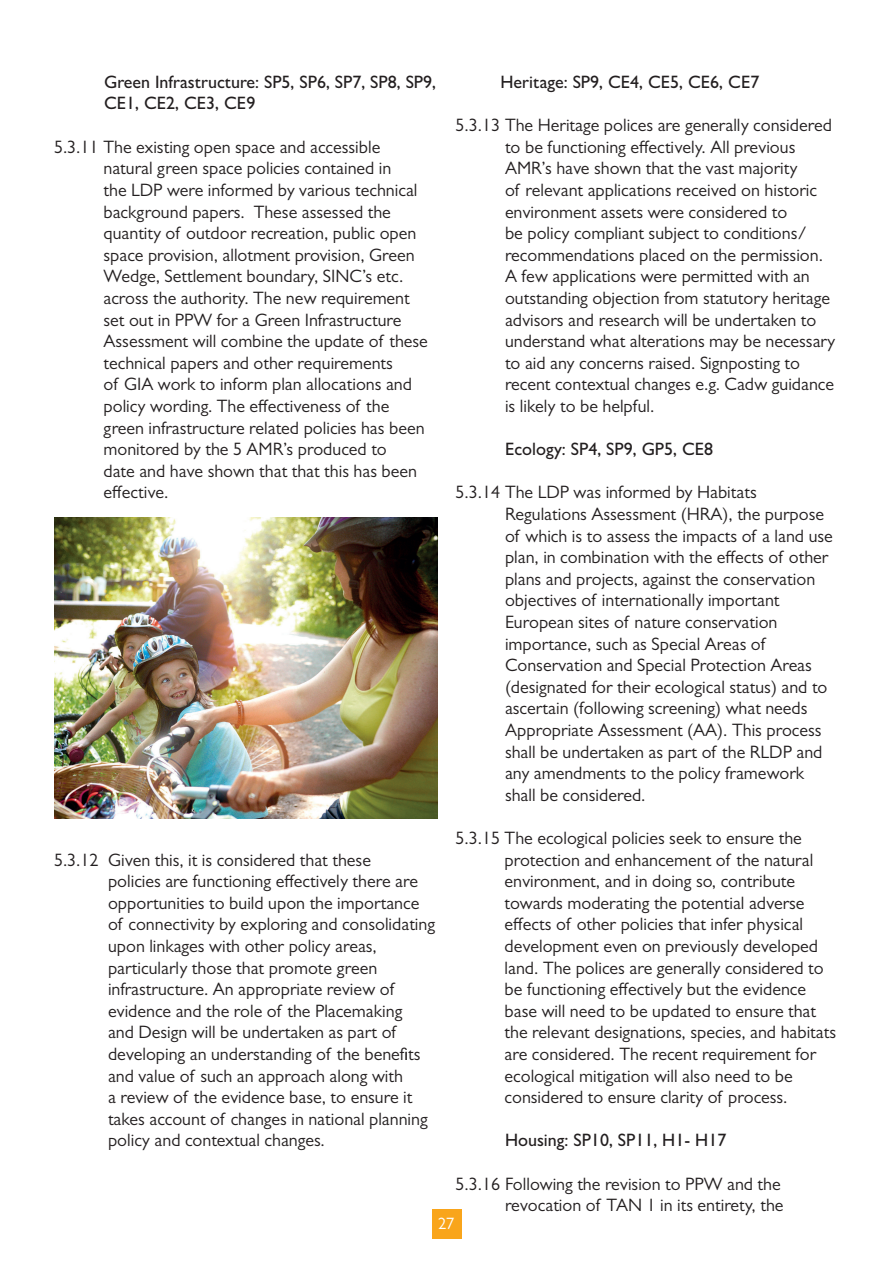
<style>
.page{position:relative;width:893px;height:1263px;background:#fff}
.page>*{position:absolute;margin:0;border:0;box-sizing:border-box;transform-origin:0 0}
.Body_text{font:18px/21.6px "Gill Sans MT Pro";color:#231f20}
.Body_text-2{font:500 18px/21.6px "Gill Sans MT Pro";color:#231f20}
.t1{font:16.5px "Gill Sans MT Pro";color:#fff}
</style>
<div class="page">
<img style="left:54px;top:518px;width:383px;height:301px">
<div style="left:432px;top:1209px;width:29px;height:30px;background:#f9a51b"></div>
<p class="Body_text-2" style="left:104px;top:71px;width:334px">Green Infrastructure: SP5, SP6, SP7, SP8, SP9,<br>CE1, CE2, CE3, CE9</p>
<p class="Body_text" style="left:104px;top:136px;width:326px;text-indent:-50px">5.3.11 The existing open space and accessible natural green space policies contained in<br>the LDP were informed by various technical background papers. These assessed the quantity of outdoor recreation, public open space provision, allotment provision, Green Wedge, Settlement boundary, SINC’s etc. across the authority. The new requirement set out in PPW for a Green Infrastructure Assessment will combine the update of these technical papers and other requirements<br>of GIA work to inform plan allocations and policy wording. The effectiveness of the green infrastructure related policies has been monitored by the 5 AMR’s produced to<br>date and have shown that that this has been effective.</p>
<p class="Body_text" style="left:108px;top:848px;width:329px;text-indent:-54px">5.3.12 Given this, it is considered that these<br>policies are functioning effectively there are opportunities to build upon the importance of connectivity by exploring and consolidating upon linkages with other policy areas, particularly those that promote green infrastructure. An appropriate review of evidence and the role of the Placemaking<br>and Design will be undertaken as part of developing an understanding of the benefits and value of such an approach along with<br>a review of the evidence base, to ensure it takes account of changes in national planning policy and contextual changes.</p>
<p class="Body_text-2" style="left:500px;top:71px;width:260px">Heritage: SP9, CE4, CE5, CE6, CE7</p>
<p class="Body_text" style="left:505px;top:114px;width:332px;text-indent:-50px">5.3.13 The Heritage polices are generally considered to be functioning effectively. All previous AMR’s have shown that the vast majority<br>of relevant applications received on historic environment assets were considered to<br>be policy compliant subject to conditions/ recommendations placed on the permission.<br>A few applications were permitted with an outstanding objection from statutory heritage advisors and research will be undertaken to understand what alterations may be necessary to aid any concerns raised. Signposting to recent contextual changes e.g. Cadw guidance is likely to be helpful.</p>
<p class="Body_text-2" style="left:505px;top:438px;width:210px">Ecology: SP4, SP9, GP5, CE8</p>
<p class="Body_text" style="left:505px;top:481px;width:329px;text-indent:-50px">5.3.14 The LDP was informed by Habitats Regulations Assessment (HRA), the purpose of which is to assess the impacts of a land use plan, in combination with the effects of other plans and projects, against the conservation objectives of internationally important European sites of nature conservation importance, such as Special Areas of Conservation and Special Protection Areas (designated for their ecological status) and to ascertain (following screening) what needs Appropriate Assessment (AA). This process shall be undertaken as part of the RLDP and any amendments to the policy framework shall be considered.</p>
<p class="Body_text" style="left:505px;top:827px;width:333px;text-indent:-49px">5.3.15 The ecological policies seek to ensure the protection and enhancement of the natural environment, and in doing so, contribute towards moderating the potential adverse effects of other policies that infer physical development even on previously developed land. The polices are generally considered to be functioning effectively but the evidence base will need to be updated to ensure that the relevant designations, species, and habitats are considered. The recent requirement for ecological mitigation will also need to be considered to ensure clarity of process.</p>
<p class="Body_text-2" style="left:505px;top:1129px;width:223px">Housing: SP10, SP11, H1- H17</p>
<p class="Body_text" style="left:455px;top:1172px;width:329px;text-align:right">5.3.16 Following the revision to PPW and the revocation of TAN 1 in its entirety, the</p>
<p class="t1" style="left:438px;top:1213px;width:18px">27</p>
</div>
